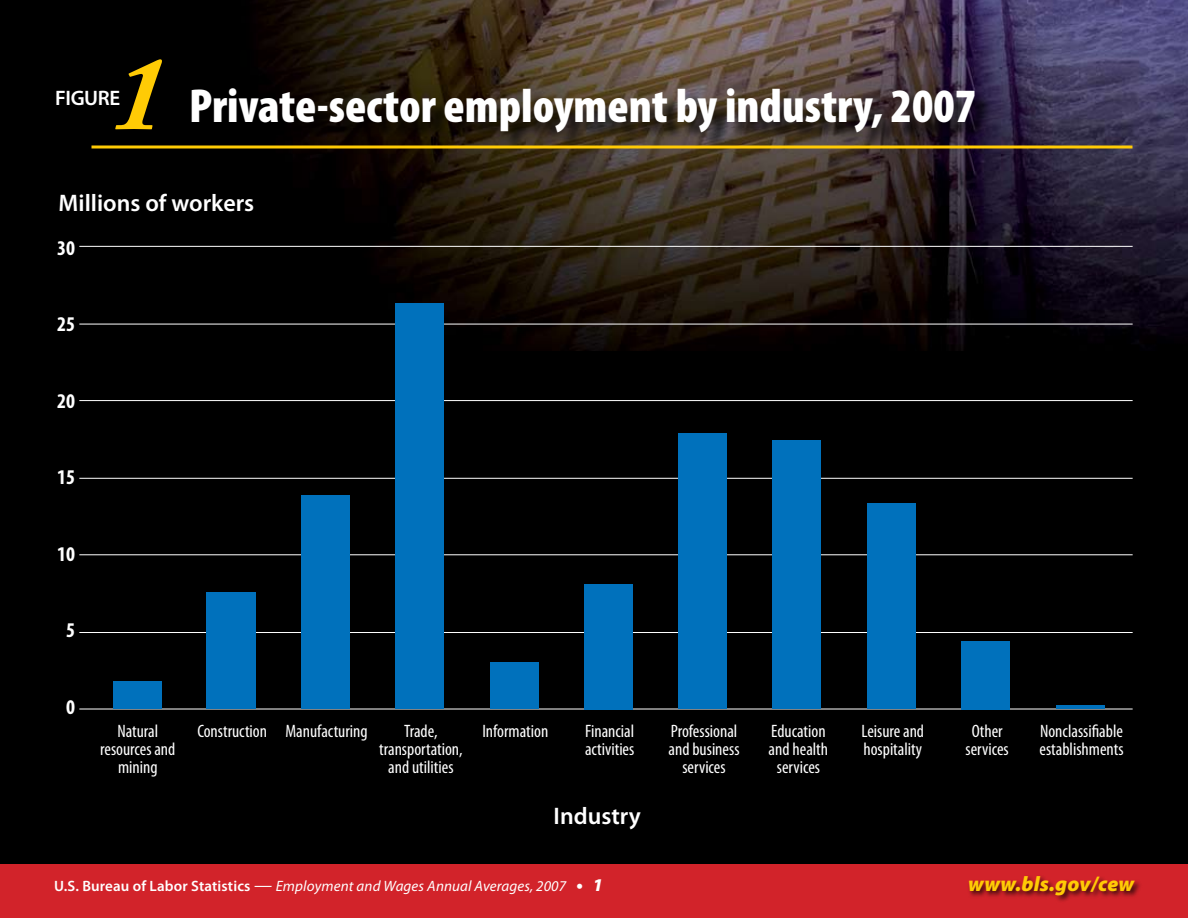
<style>
.page{position:relative;width:1188px;height:918px;background:#000}
.page>*{position:absolute;margin:0;border:0;box-sizing:border-box;transform-origin:0 0}
.t1{font:italic 700 108px "Adobe Caslon Pro";color:#ffcb05}
.t2{font:900 condensed 48px "Myriad Pro";color:#fff}
.t3{font:600 24px "Myriad Pro";color:#fff}
.t4{font:italic 900 21px "Myriad Pro";letter-spacing:.01em;color:#ffcb05}
.t5{font:700 condensed 21px "Myriad Pro";color:#fff}
.t6{font:600 21px "Myriad Pro";letter-spacing:-.02em;color:#fff}
.t7{font:condensed 18px/18px "Myriad Pro";color:#fff;text-align:center}
.t8{font:italic 15px "Myriad Pro";letter-spacing:.01em;color:#fff}
.s1{font-weight:600;font-style:normal}
.s2{font-size:18px}
.s3{font-weight:900;font-size:18px}
</style>
<div class="page">
<img style="left:189px;top:0;width:999px;height:351px">
<div style="left:192px;top:90px;width:802px;height:61px;background:#000;opacity:.75"></div>
<div style="left:0;top:864px;width:1188px;height:54px;background:#d2232a"></div>
<hr style="left:92px;top:146px;width:1040px;height:2px;background:#ffcb05">
<div style="left:967px;top:874px;width:176px;height:30px;background:#000;opacity:.75"></div>
<hr style="left:80px;top:709px;width:1052px;height:1px;background:#fff">
<hr style="left:80px;top:632px;width:1052px;height:1px;background:#fff">
<hr style="left:80px;top:554px;width:1052px;height:1px;background:#fff">
<hr style="left:80px;top:478px;width:1052px;height:1px;background:#fff">
<hr style="left:80px;top:400px;width:1052px;height:1px;background:#fff">
<hr style="left:80px;top:324px;width:1052px;height:1px;background:#fff">
<hr style="left:80px;top:246px;width:1052px;height:1px;background:#fff">
<div style="left:113px;top:681px;width:48px;height:28px;background:#0071bc"></div>
<div style="left:207px;top:592px;width:49px;height:117px;background:#0071bc"></div>
<div style="left:302px;top:495px;width:48px;height:214px;background:#0071bc"></div>
<div style="left:395px;top:303px;width:49px;height:406px;background:#0071bc"></div>
<div style="left:490px;top:663px;width:48px;height:46px;background:#0071bc"></div>
<div style="left:584px;top:584px;width:48px;height:125px;background:#0071bc"></div>
<div style="left:679px;top:433px;width:48px;height:276px;background:#0071bc"></div>
<div style="left:773px;top:441px;width:48px;height:268px;background:#0071bc"></div>
<div style="left:868px;top:504px;width:48px;height:205px;background:#0071bc"></div>
<div style="left:961px;top:641px;width:48px;height:68px;background:#0071bc"></div>
<hr style="left:1056px;top:705px;width:48px;height:4px;background:#0071bc">
<h1 class="t1" style="left:112px;top:29px;width:55px">1</h1>
<p class="t6" style="left:55px;top:85px;width:66px">FIGURE</p>
<h2 class="t2" style="left:189px;top:75px;width:789px">Private-sector employment by industry, 2007</h2>
<h3 class="t3" style="left:58px;top:187px;width:197px">Millions of workers</h3>
<p class="t5" style="left:57px;top:234px;width:19px">30</p>
<p class="t5" style="left:57px;top:311px;width:19px">25</p>
<p class="t5" style="left:57px;top:387px;width:19px">20</p>
<p class="t5" style="left:57px;top:464px;width:19px">15</p>
<p class="t5" style="left:57px;top:540px;width:19px">10</p>
<p class="t5" style="left:66px;top:617px;width:10px">5</p>
<p class="t5" style="left:66px;top:693px;width:10px">0</p>
<p class="t7" style="left:100px;top:721px;width:77px">Natural resources and mining</p>
<p class="t7" style="left:197px;top:721px;width:172px">Construction Manufacturing</p>
<p class="t7" style="left:379px;top:721px;width:85px">Trade, transportation, and utilities</p>
<p class="t7" style="left:482px;top:721px;width:67px">Information</p>
<p class="t7" style="left:585px;top:721px;width:51px;text-align:left">Financial activities</p>
<p class="t7" style="left:669px;top:721px;width:72px">Professional and business services</p>
<p class="t7" style="left:769px;top:721px;width:61px">Education and health services</p>
<p class="t7" style="left:861px;top:721px;width:64px;text-align:left">Leisure and hospitality</p>
<p class="t7" style="left:966px;top:721px;width:45px">Other services</p>
<p class="t7" style="left:1040px;top:721px;width:85px;text-align:left">Nonclassifiable establishments</p>
<h3 class="t3" style="left:554px;top:801px;width:89px">Industry</h3>
<p class="t8" style="left:54px;top:877px;width:550px"><span class="s1">U.S. Bureau of Labor Statistics</span> <span class="s2">—</span> Employment and Wages Annual Averages, 2007 <span class="s3">• 1</span></p>
<p class="t4" style="left:968px;top:870px;width:167px">www.bls.gov/cew</p>
</div>
